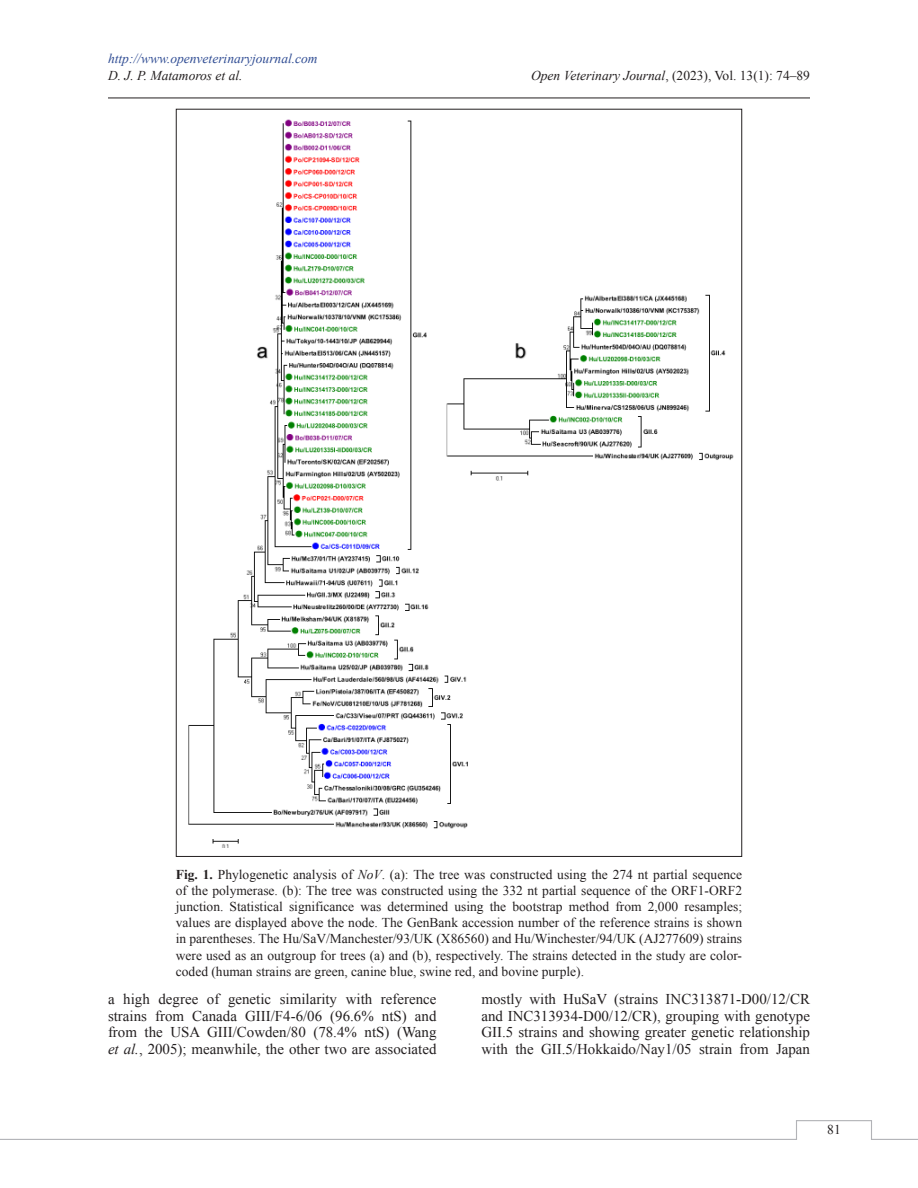
<style>
.page{position:relative;width:918px;height:1188px;background:#fff}
.page>*{position:absolute;margin:0;border:0;box-sizing:border-box;transform-origin:0 0}
.Para{font:15px/16.5px "Times New Roman";color:#231f20;text-align:justify}
.Fig_Caption{font:13.5px/16.2px "Times New Roman";color:#231f20;text-align:justify}
.t1{font:italic 13.5px "Times New Roman";color:#304d94}
.t2{font:italic 13.5px "Times New Roman";color:#231f20}
.s1{font-style:italic}
.s2{font-weight:700}
</style>
<div class="page">
<hr style="left:108px;top:98px;width:702px;height:1px;background:#231f20">
<svg style="left:0;top:1120px;width:918px;height:20px"></svg>
<img style="left:188px;top:119px;width:546px;height:729px">
<p class="t1" style="left:108px;top:50px;width:211px">http://www.openveterinaryjournal.com</p>
<p class="t2" style="left:108px;top:66px;width:136px">D. J. P. Matamoros et al.</p>
<p class="Fig_Caption" style="left:531px;top:67px;width:280px"><span class="s1">Open Veterinary Journal</span>, (2023), Vol. 13(1): 74–89</p>
<p class="Fig_Caption" style="left:176px;top:866px;width:568px"><span class="s2">Fig. 1.</span> Phylogenetic analysis of <span class="s1">NoV</span>. (a): The tree was constructed using the 274 nt partial sequence of the polymerase. (b): The tree was constructed using the 332 nt partial sequence of the ORF1-ORF2 junction. Statistical significance was determined using the bootstrap method from 2,000 resamples; values are displayed above the node. The GenBank accession number of the reference strains is shown in parentheses. The Hu/SaV/Manchester/93/UK (X86560) and Hu/Winchester/94/UK (AJ277609) strains were used as an outgroup for trees (a) and (b), respectively. The strains detected in the study are color&shy;coded (human strains are green, canine blue, swine red, and bovine purple).</p>
<p class="Para" style="left:108px;top:991px;width:330px">a high degree of genetic similarity with reference strains from Canada GIII/F4-6/06 (96.6% ntS) and from the USA GIII/Cowden/80 (78.4% ntS) (Wang <span class="s1">et al.</span>, 2005); meanwhile, the other two are associated</p>
<p class="Para" style="left:482px;top:991px;width:330px">mostly with HuSaV (strains INC313871-D00/12/CR and INC313934-D00/12/CR), grouping with genotype GII.5 strains and showing greater genetic relationship with the GII.5/Hokkaido/Nay1/05 strain from Japan</p>
<p class="Fig_Caption" style="left:827px;top:1121px;width:15px">81</p>
</div>
